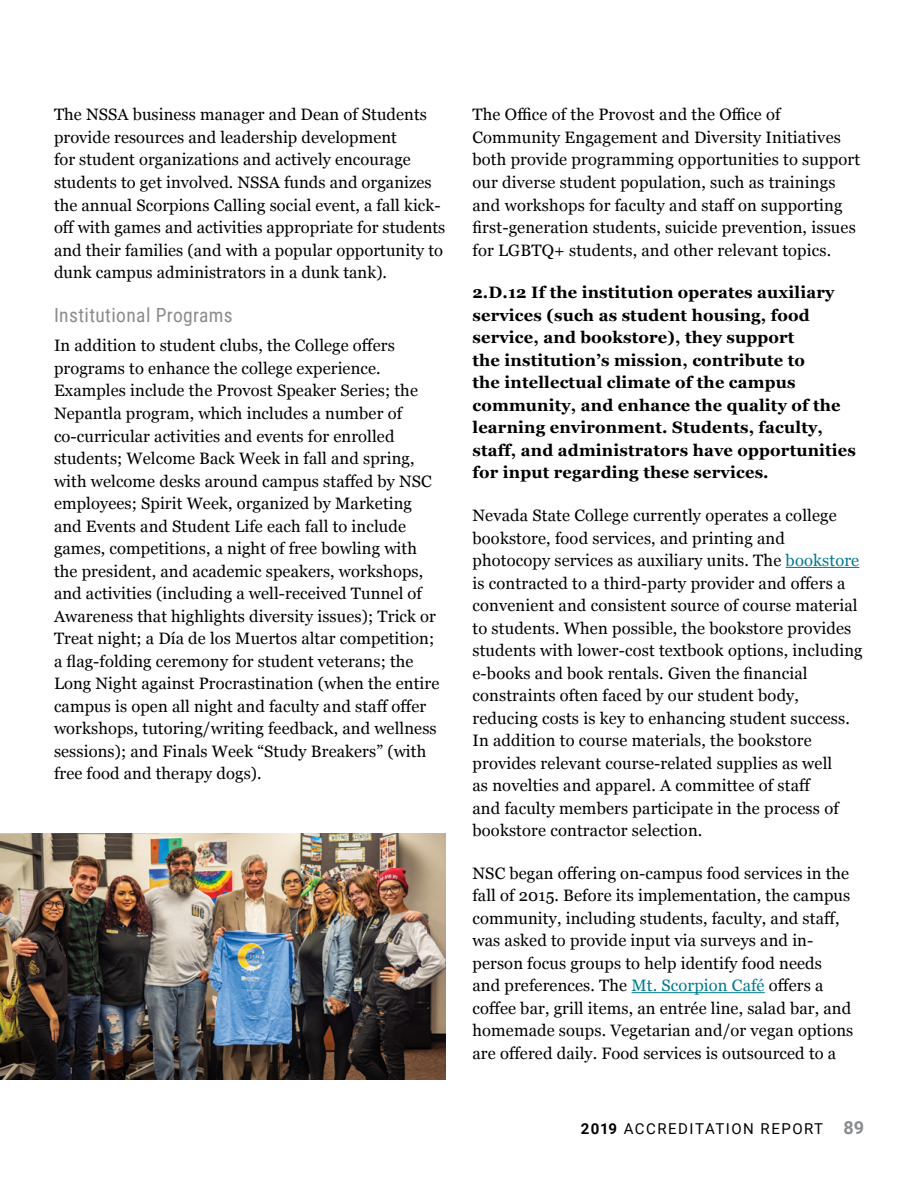
<style>
.page{position:relative;width:918px;height:1188px;background:#fff}
.page>*{position:absolute;margin:0;border:0;box-sizing:border-box;transform-origin:0 0}
.t1{font:19.5px "Roboto Condensed";letter-spacing:.02em;color:#8a8c8e}
.t2{font:16.5px/22.5px "Georgia";letter-spacing:.01em;color:#000}
.t3{font:700 16.5px/22.5px "Georgia";letter-spacing:.01em;color:#000}
.t4{font:15px "Roboto";letter-spacing:.1em;color:#000}
.s1{color:#007a8e}
.s2{font-weight:700}
.s3{font-weight:700;font-size:18px;color:#8a8c8e}
</style>
<div class="page">
<hr style="left:786px;top:567px;width:73px;height:1px;background:#007a8e">
<hr style="left:632px;top:992px;width:133px;height:1px;background:#007a8e">
<img style="left:0;top:834px;width:446px;height:246px">
<p class="t2" style="left:54px;top:103px;width:393px">The NSSA business manager and Dean of Students provide resources and leadership development<br>for student organizations and actively encourage students to get involved. NSSA funds and organizes the annual Scorpions Calling social event, a fall kick&shy;off with games and activities appropriate for students and their families (and with a popular opportunity to dunk campus administrators in a dunk tank).</p>
<p class="t1" style="left:54px;top:302px;width:180px">Institutional Programs</p>
<p class="t2" style="left:54px;top:334px;width:387px">In addition to student clubs, the College offers programs to enhance the college experience.<br>Examples include the Provost Speaker Series; the Nepantla program, which includes a number of co-curricular activities and events for enrolled students; Welcome Back Week in fall and spring, with welcome desks around campus staffed by NSC employees; Spirit Week, organized by Marketing and Events and Student Life each fall to include games, competitions, a night of free bowling with the president, and academic speakers, workshops, and activities (including a well-received Tunnel of Awareness that highlights diversity issues); Trick or Treat night; a Día de los Muertos altar competition; a flag-folding ceremony for student veterans; the Long Night against Procrastination (when the entire campus is open all night and faculty and staff offer workshops, tutoring/writing feedback, and wellness sessions); and Finals Week “Study Breakers” (with free food and therapy dogs).</p>
<p class="t2" style="left:472px;top:103px;width:389px">The Office of the Provost and the Office of Community Engagement and Diversity Initiatives both provide programming opportunities to support our diverse student population, such as trainings and workshops for faculty and staff on supporting first-generation students, suicide prevention, issues for LGBTQ+ students, and other relevant topics.</p>
<p class="t3" style="left:472px;top:280px;width:385px">2.D.12 If the institution operates auxiliary services (such as student housing, food service, and bookstore), they support<br>the institution’s mission, contribute to<br>the intellectual climate of the campus community, and enhance the quality of the learning environment. Students, faculty, staff, and administrators have opportunities for input regarding these services.</p>
<p class="t2" style="left:472px;top:503px;width:392px">Nevada State College currently operates a college bookstore, food services, and printing and photocopy services as auxiliary units. The <span class="s1">bookstore </span>is contracted to a third-party provider and offers a convenient and consistent source of course material to students. When possible, the bookstore provides students with lower-cost textbook options, including e-books and book rentals. Given the financial constraints often faced by our student body, reducing costs is key to enhancing student success.<br>In addition to course materials, the bookstore provides relevant course-related supplies as well<br>as novelties and apparel. A committee of staff<br>and faculty members participate in the process of bookstore contractor selection.</p>
<p class="t2" style="left:472px;top:861px;width:382px">NSC began offering on-campus food services in the fall of 2015. Before its implementation, the campus community, including students, faculty, and staff, was asked to provide input via surveys and in&shy;person focus groups to help identify food needs and preferences. The <span class="s1">Mt. Scorpion Café</span> offers a coffee bar, grill items, an entrée line, salad bar, and homemade soups. Vegetarian and/or vegan options are offered daily. Food services is outsourced to a</p>
<p class="t4" style="left:581px;top:1118px;width:285px"><span class="s2">2019</span> ACCREDITATION REPORT <span class="s3">89</span></p>
</div>
